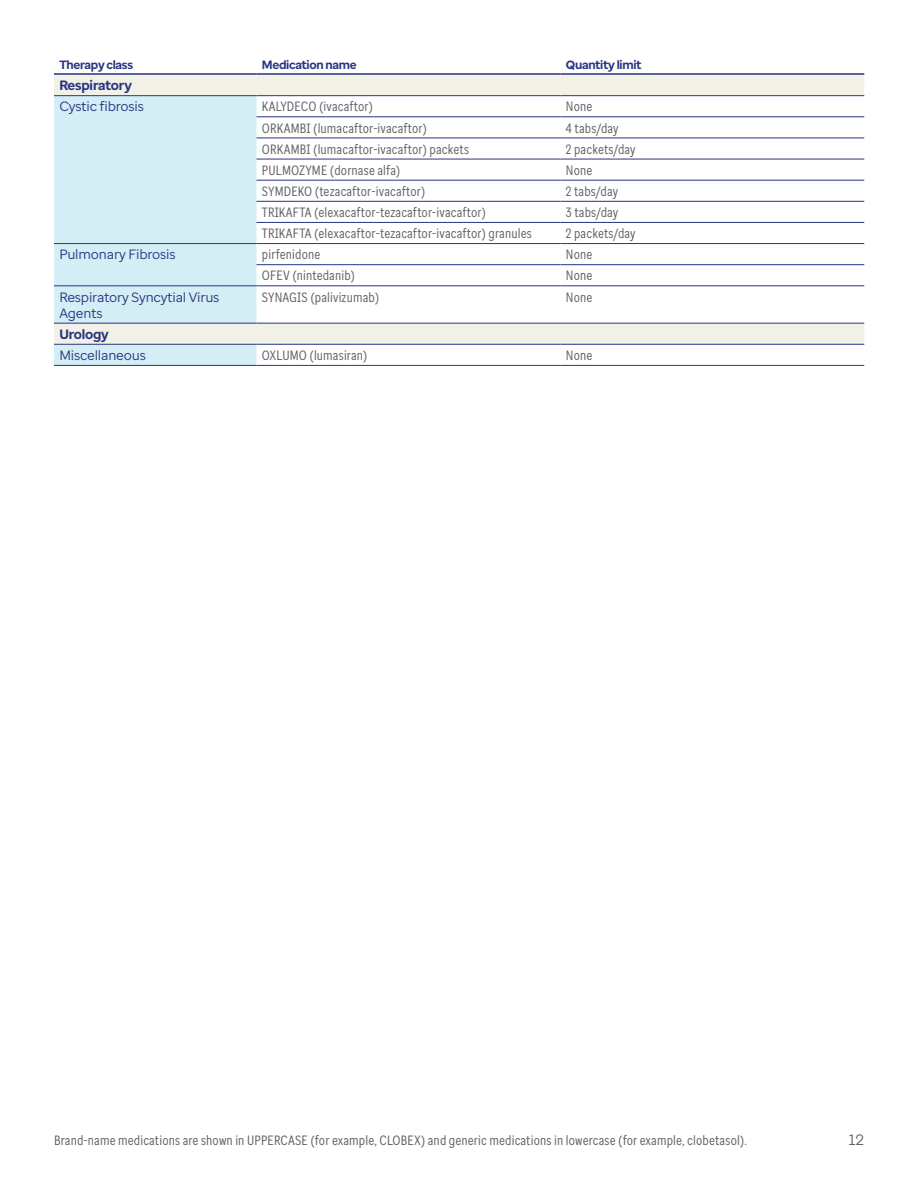
<style>
.page{position:relative;width:918px;height:1188px;background:#fff}
.page>*{position:absolute;margin:0;border:0;box-sizing:border-box;transform-origin:0 0}
.t1{font:15px "Optum Sans";color:#636366}
.drug_name-condensed{font:13.5px "Optum Sans Cond";letter-spacing:.01em;color:#636366}
.subcategory{font:13.5px/16.2px "Optum Sans";letter-spacing:-.015em;color:#283582}
.category{font:700 13.5px "Optum Sans";letter-spacing:-.015em;color:#283582}
.column_head{font:700 12px "Optum Sans";letter-spacing:-.025em;color:#283582}
</style>
<div class="page">
<svg style="left:54px;top:75px;width:810px;height:269px"></svg>
<svg style="left:54px;top:96px;width:202px;height:269px;background:#d6edf3"></svg>
<hr style="left:256px;top:117px;width:305px;height:1px;background:#283582">
<hr style="left:561px;top:117px;width:303px;height:1px;background:#283582">
<hr style="left:256px;top:159px;width:305px;height:1px;background:#283582">
<hr style="left:561px;top:159px;width:303px;height:1px;background:#283582">
<hr style="left:256px;top:180px;width:305px;height:1px;background:#283582">
<hr style="left:561px;top:180px;width:303px;height:1px;background:#283582">
<hr style="left:256px;top:243px;width:305px;height:1px;background:#283582">
<hr style="left:561px;top:243px;width:303px;height:1px;background:#283582">
<hr style="left:256px;top:264px;width:305px;height:1px;background:#283582">
<hr style="left:561px;top:264px;width:303px;height:1px;background:#283582">
<hr style="left:256px;top:286px;width:305px;height:1px;background:#283582">
<hr style="left:561px;top:286px;width:303px;height:1px;background:#283582">
<hr style="left:256px;top:323px;width:305px;height:1px;background:#283582">
<hr style="left:561px;top:323px;width:303px;height:1px;background:#283582">
<hr style="left:256px;top:365px;width:305px;height:1px;background:#283582">
<hr style="left:561px;top:365px;width:303px;height:1px;background:#283582">
<hr style="left:54px;top:323px;width:202px;height:1px;background:#283582">
<hr style="left:54px;top:73px;width:202px;height:2px;background:#283582">
<hr style="left:256px;top:73px;width:305px;height:2px;background:#283582">
<hr style="left:561px;top:73px;width:303px;height:2px;background:#283582">
<hr style="left:256px;top:138px;width:305px;height:1px;background:#283582">
<hr style="left:561px;top:138px;width:303px;height:1px;background:#283582">
<hr style="left:256px;top:201px;width:305px;height:1px;background:#283582">
<hr style="left:561px;top:201px;width:303px;height:1px;background:#283582">
<hr style="left:256px;top:222px;width:305px;height:1px;background:#283582">
<hr style="left:561px;top:222px;width:303px;height:1px;background:#283582">
<hr style="left:54px;top:365px;width:202px;height:1px;background:#283582">
<hr style="left:256px;top:95px;width:305px;height:1px;background:#283582">
<hr style="left:561px;top:95px;width:303px;height:1px;background:#283582">
<hr style="left:54px;top:344px;width:202px;height:1px;background:#283582">
<hr style="left:256px;top:344px;width:305px;height:1px;background:#283582">
<hr style="left:561px;top:344px;width:303px;height:1px;background:#283582">
<hr style="left:54px;top:95px;width:202px;height:1px;background:#283582">
<hr style="left:54px;top:243px;width:202px;height:1px;background:#283582">
<hr style="left:54px;top:286px;width:202px;height:1px;background:#283582">
<p class="column_head" style="left:59px;top:57px;width:75px">Therapy class</p>
<p class="column_head" style="left:262px;top:57px;width:96px">Medication name</p>
<p class="column_head" style="left:566px;top:57px;width:77px">Quantity limit</p>
<p class="category" style="left:59px;top:77px;width:74px">Respiratory</p>
<p class="subcategory" style="left:59px;top:98px;width:86px">Cystic fibrosis</p>
<p class="drug_name-condensed" style="left:262px;top:98px;width:113px">KALYDECO (ivacaftor)</p>
<p class="drug_name-condensed" style="left:566px;top:98px;width:28px">None</p>
<p class="drug_name-condensed" style="left:262px;top:119px;width:167px">ORKAMBI (lumacaftor-ivacaftor)</p>
<p class="drug_name-condensed" style="left:566px;top:119px;width:54px">4 tabs/day</p>
<p class="drug_name-condensed" style="left:262px;top:140px;width:209px">ORKAMBI (lumacaftor-ivacaftor) packets</p>
<p class="drug_name-condensed" style="left:566px;top:140px;width:71px">2 packets/day</p>
<p class="drug_name-condensed" style="left:262px;top:161px;width:140px">PULMOZYME (dornase alfa)</p>
<p class="drug_name-condensed" style="left:566px;top:161px;width:28px">None</p>
<p class="drug_name-condensed" style="left:262px;top:183px;width:165px">SYMDEKO (tezacaftor-ivacaftor)</p>
<p class="drug_name-condensed" style="left:566px;top:183px;width:54px">2 tabs/day</p>
<p class="drug_name-condensed" style="left:262px;top:204px;width:226px">TRIKAFTA (elexacaftor-tezacaftor-ivacaftor)</p>
<p class="drug_name-condensed" style="left:566px;top:204px;width:54px">3 tabs/day</p>
<p class="drug_name-condensed" style="left:262px;top:225px;width:271px">TRIKAFTA (elexacaftor-tezacaftor-ivacaftor) granules</p>
<p class="drug_name-condensed" style="left:566px;top:225px;width:71px">2 packets/day</p>
<p class="subcategory" style="left:59px;top:246px;width:118px">Pulmonary Fibrosis</p>
<p class="drug_name-condensed" style="left:262px;top:246px;width:60px">pirfenidone</p>
<p class="drug_name-condensed" style="left:566px;top:246px;width:28px">None</p>
<p class="drug_name-condensed" style="left:262px;top:267px;width:95px">OFEV (nintedanib)</p>
<p class="drug_name-condensed" style="left:566px;top:267px;width:28px">None</p>
<p class="subcategory" style="left:59px;top:289px;width:162px">Respiratory Syncytial Virus<br>Agents</p>
<p class="drug_name-condensed" style="left:262px;top:288px;width:119px">SYNAGIS (palivizumab)</p>
<p class="drug_name-condensed" style="left:566px;top:288px;width:28px">None</p>
<p class="category" style="left:59px;top:325px;width:51px">Urology</p>
<p class="subcategory" style="left:59px;top:347px;width:88px">Miscellaneous</p>
<p class="drug_name-condensed" style="left:262px;top:347px;width:107px">OXLUMO (lumasiran)</p>
<p class="drug_name-condensed" style="left:566px;top:347px;width:28px">None</p>
<p class="drug_name-condensed" style="left:54px;top:1132px;width:694px">Brand-name medications are shown in UPPERCASE (for example, CLOBEX) and generic medications in lowercase (for example, clobetasol).</p>
<p class="t1" style="left:849px;top:1130px;width:17px">12</p>
</div>
